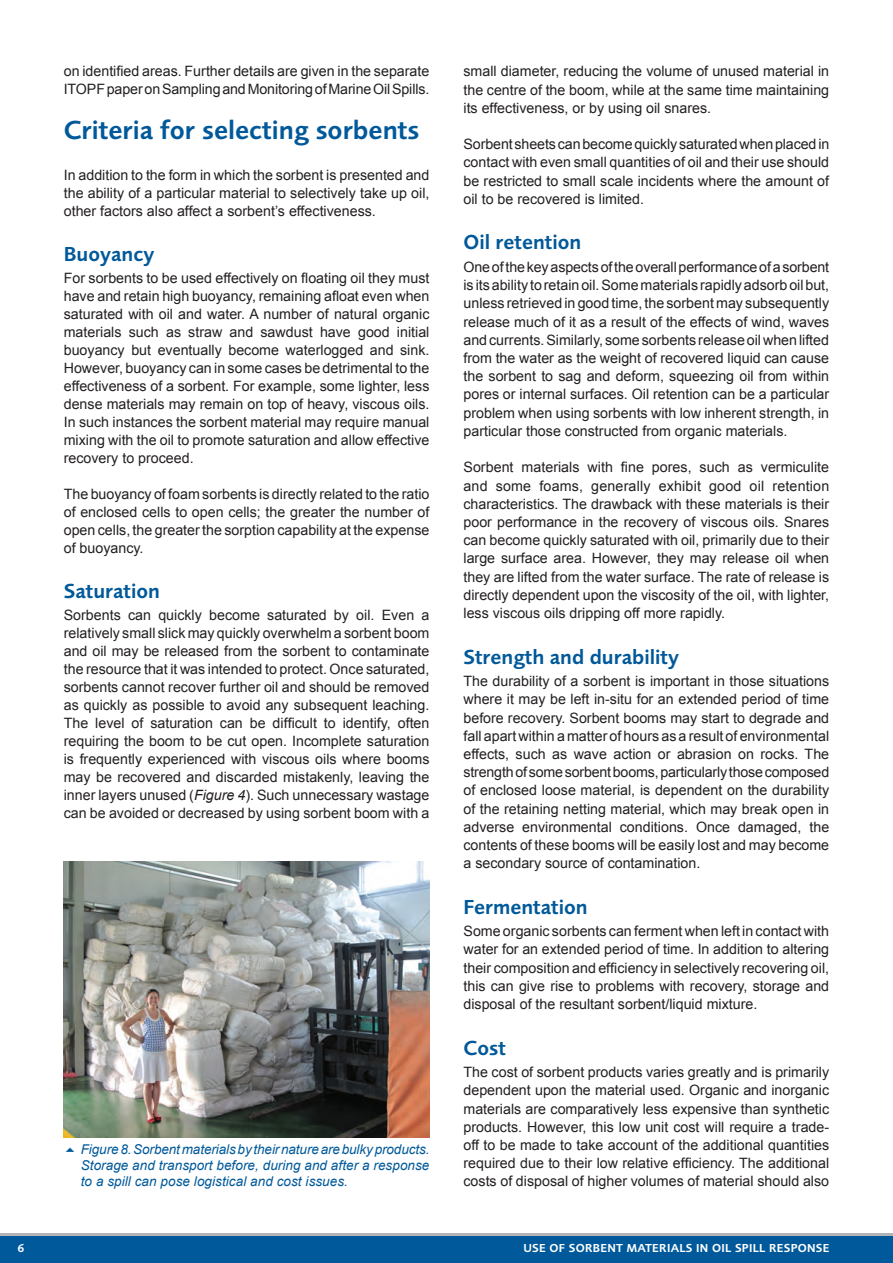
<style>
.page{position:relative;width:893px;height:1263px;background:#fff}
.page>*{position:absolute;margin:0;border:0;box-sizing:border-box;transform-origin:0 0}
.t1{font:600 27px "Foundry Sans";color:#00599a}
.t2{font:600 21px "Foundry Sans";color:#00599a}
.t3{font:14.25px/18.3px "Arial";color:#231f20;text-align:justify}
.t4{font:italic 13.5px/15.8px "Arial";letter-spacing:.005em;color:#00599a;text-align:justify}
.t5{font:600 12px "Foundry Sans";letter-spacing:.025em;color:#fff}
.s1{font-style:italic}
</style>
<div class="page">
<svg style="left:0;top:1233px;width:892px;height:30px;background:#11629c"></svg>
<img style="left:63px;top:862px;width:366px;height:275px">
<p class="t3" style="left:64px;top:62px;width:367px">on identified areas. Further details are given in the separate<br>ITOPF paper on Sampling and Monitoring of Marine Oil Spills.</p>
<h1 class="t1" style="left:64px;top:115px;width:357px">Criteria for selecting sorbents</h1>
<p class="t3" style="left:64px;top:166px;width:367px">In addition to the form in which the sorbent is presented and the ability of a particular material to selectively take up oil, other factors also affect a sorbent’s effectiveness.</p>
<h2 class="t2" style="left:64px;top:241px;width:92px">Buoyancy</h2>
<p class="t3" style="left:64px;top:269px;width:367px">For sorbents to be used effectively on floating oil they must have and retain high buoyancy, remaining afloat even when saturated with oil and water. A number of natural organic materials such as straw and sawdust have good initial buoyancy but eventually become waterlogged and sink.<br>However, buoyancy can in some cases be detrimental to the effectiveness of a sorbent. For example, some lighter, less dense materials may remain on top of heavy, viscous oils.<br>In such instances the sorbent material may require manual mixing with the oil to promote saturation and allow effective recovery to proceed.</p>
<p class="t3" style="left:64px;top:485px;width:367px">The buoyancy of foam sorbents is directly related to the ratio of enclosed cells to open cells; the greater the number of open cells, the greater the sorption capability at the expense of buoyancy.</p>
<h2 class="t2" style="left:64px;top:579px;width:98px">Saturation</h2>
<p class="t3" style="left:64px;top:606px;width:367px">Sorbents can quickly become saturated by oil. Even a relatively small slick may quickly overwhelm a sorbent boom and oil may be released from the sorbent to contaminate the resource that it was intended to protect. Once saturated, sorbents cannot recover further oil and should be removed as quickly as possible to avoid any subsequent leaching.<br>The level of saturation can be difficult to identify, often requiring the boom to be cut open. Incomplete saturation is frequently experienced with viscous oils where booms may be recovered and discarded mistakenly, leaving the inner layers unused (<span class="s1">Figure 4</span>). Such unnecessary wastage can be avoided or decreased by using sorbent boom with a</p>
<p class="t4" style="left:81px;top:1142px;width:350px">Figure 8. Sorbent materials by their nature are bulky products.<br>Storage and transport before, during and after a response to a spill can pose logistical and cost issues.</p>
<p class="t3" style="left:463px;top:62px;width:367px">small diameter, reducing the volume of unused material in the centre of the boom, while at the same time maintaining its effectiveness, or by using oil snares.</p>
<p class="t3" style="left:463px;top:135px;width:367px">Sorbent sheets can become quickly saturated when placed in contact with even small quantities of oil and their use should be restricted to small scale incidents where the amount of oil to be recovered is limited.</p>
<h2 class="t2" style="left:463px;top:230px;width:119px">Oil retention</h2>
<p class="t3" style="left:463px;top:258px;width:367px">One of the key aspects of the overall performance of a sorbent is its ability to retain oil. Some materials rapidly adsorb oil but, unless retrieved in good time, the sorbent may subsequently release much of it as a result of the effects of wind, waves and currents. Similarly, some sorbents release oil when lifted from the water as the weight of recovered liquid can cause the sorbent to sag and deform, squeezing oil from within pores or internal surfaces. Oil retention can be a particular problem when using sorbents with low inherent strength, in particular those constructed from organic materials.</p>
<p class="t3" style="left:463px;top:458px;width:367px">Sorbent materials with fine pores, such as vermiculite and some foams, generally exhibit good oil retention characteristics. The drawback with these materials is their poor performance in the recovery of viscous oils. Snares can become quickly saturated with oil, primarily due to their large surface area. However, they may release oil when they are lifted from the water surface. The rate of release is directly dependent upon the viscosity of the oil, with lighter, less viscous oils dripping off more rapidly.</p>
<h2 class="t2" style="left:463px;top:644px;width:217px">Strength and durability</h2>
<p class="t3" style="left:463px;top:672px;width:367px">The durability of a sorbent is important in those situations where it may be left in-situ for an extended period of time before recovery. Sorbent booms may start to degrade and fall apart within a matter of hours as a result of environmental effects, such as wave action or abrasion on rocks. The strength of some sorbent booms, particularly those composed of enclosed loose material, is dependent on the durability of the retaining netting material, which may break open in adverse environmental conditions. Once damaged, the contents of these booms will be easily lost and may become a secondary source of contamination.</p>
<h2 class="t2" style="left:463px;top:894px;width:126px">Fermentation</h2>
<p class="t3" style="left:463px;top:922px;width:367px">Some organic sorbents can ferment when left in contact with water for an extended period of time. In addition to altering their composition and efficiency in selectively recovering oil, this can give rise to problems with recovery, storage and disposal of the resultant sorbent/liquid mixture.</p>
<h2 class="t2" style="left:463px;top:1035px;width:44px">Cost</h2>
<p class="t3" style="left:463px;top:1063px;width:367px">The cost of sorbent products varies greatly and is primarily dependent upon the material used. Organic and inorganic materials are comparatively less expensive than synthetic products. However, this low unit cost will require a trade&shy;off to be made to take account of the additional quantities required due to their low relative efficiency. The additional costs of disposal of higher volumes of material should also</p>
<p class="t5" style="left:18px;top:1241px;width:8px">6</p>
<p class="t5" style="left:523px;top:1241px;width:308px">USE OF SORBENT MATERIALS IN OIL SPILL RESPONSE</p>
</div>
